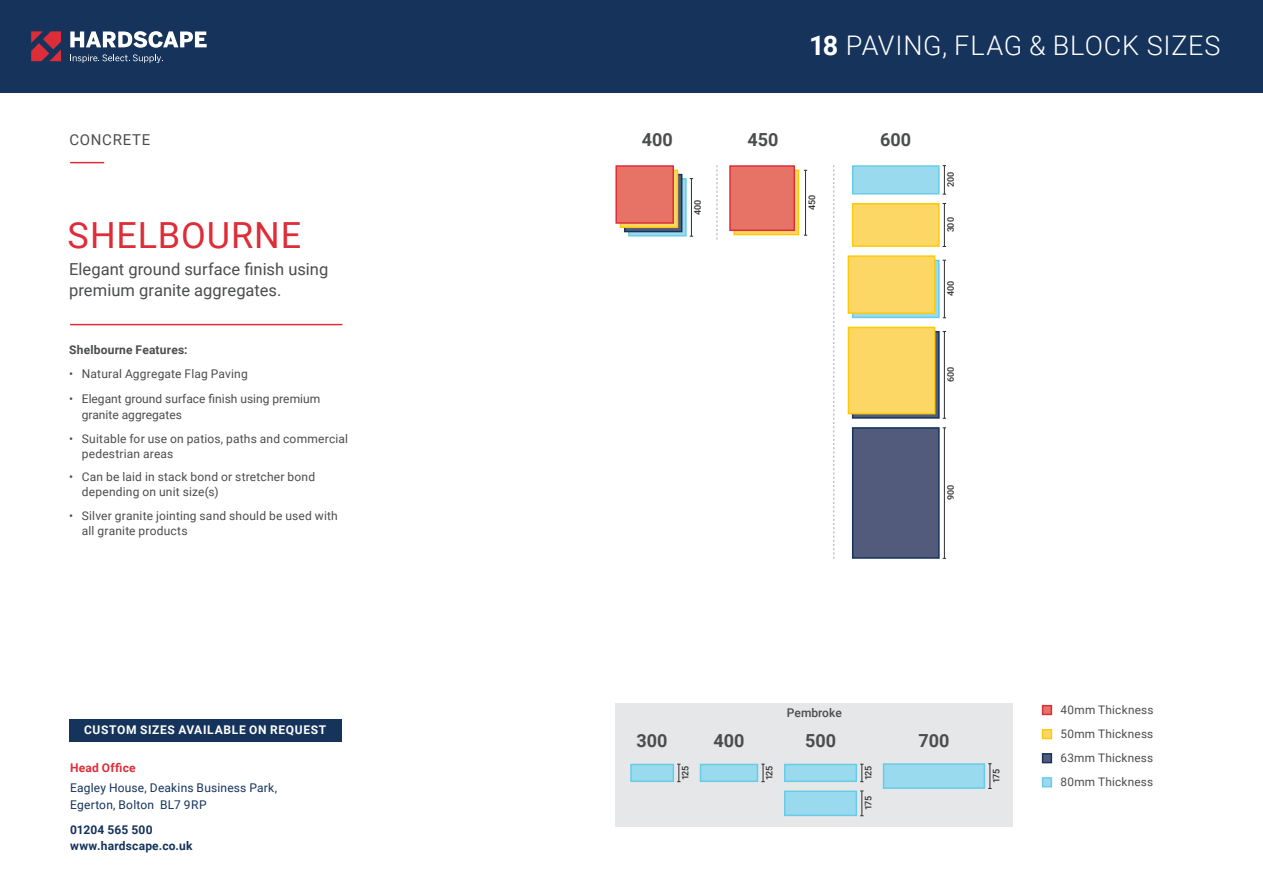
<style>
.page{position:relative;width:1263px;height:893px;background:#fff}
.page>*{position:absolute;margin:0;border:0;box-sizing:border-box;transform-origin:0 0}
.Body{font:36px "Roboto";letter-spacing:.025em;color:#dd2d39}
.Body-2{font:300 27px "Roboto";letter-spacing:.03em;color:#fff}
.t1{font:700 18px "Roboto";color:#4b4c4d}
.Body-3{font:16.5px/21px "Roboto";color:#4b4c4d}
.Body-4{font:15px "Roboto";letter-spacing:.045em;color:#4b4c4d}
.t2{font:12px/15px "Roboto";letter-spacing:.015em;color:#4b4c4d}
.t3{font:12px/16.5px "Roboto";letter-spacing:.015em;color:#15335b}
.t4{font:700 12px "Roboto";letter-spacing:.02em;color:#15335b}
.Body-5{font:700 12px "Roboto";letter-spacing:.055em;color:#fff}
.Body-6{font:700 12px "Roboto";letter-spacing:.015em;color:#4b4c4d}
.t5{font:700 12px "Roboto";letter-spacing:.02em;color:#dd2d39}
.t6{font:500 12px "Roboto";color:#4b4c4d}
.Body-7{font:11.7px "Roboto";letter-spacing:.02em;color:#4b4c4d}
.Body-8{font:500 9px "Roboto";letter-spacing:-.02em;color:#312f30}
.s1{font-weight:700}
</style>
<div class="page">
<div style="left:1042px;top:777px;width:10px;height:10px;background:#9adaee;border:1px solid #68cce7"></div>
<div style="left:0;top:0;width:1263px;height:92px;background:#15335b"></div>
<svg style="left:70px;top:54px;width:93px;height:9px"></svg>
<svg style="left:70px;top:31px;width:137px;height:17px"></svg>
<svg style="left:31px;top:31px;width:30px;height:30px"></svg>
<hr style="left:70px;top:162px;width:34px;height:1px;background:#dd2d39">
<hr style="left:70px;top:324px;width:272px;height:1px;background:#dd2d39">
<div style="left:1042px;top:753px;width:10px;height:10px;background:#525b7b;border:1px solid #15335b"></div>
<div style="left:1042px;top:729px;width:10px;height:10px;background:#fdd766;border:1px solid #fbca08"></div>
<div style="left:1042px;top:705px;width:10px;height:10px;background:#e67365;border:1px solid #dd2d39"></div>
<div style="left:69px;top:719px;width:272px;height:23px;background:#15335b"></div>
<svg style="left:717px;top:165px;width:1px;height:75px"></svg>
<svg style="left:833px;top:165px;width:1px;height:394px"></svg>
<div style="left:733px;top:170px;width:66px;height:65px;background:#facc63;border:2px solid #fbca08"></div>
<div style="left:729px;top:165px;width:66px;height:66px;background:#e67365;border:2px solid #dd2d39"></div>
<hr style="left:805px;top:170px;width:1px;height:65px;background:#312f30">
<div style="left:852px;top:165px;width:88px;height:29px;background:#9adaee;border:2px solid #68cce7"></div>
<svg style="left:943px;top:165px;width:3px;height:30px"></svg>
<div style="left:852px;top:203px;width:88px;height:44px;background:#fdd766;border:1px solid #fbca08"></div>
<hr style="left:944px;top:203px;width:1px;height:43px;background:#312f30">
<div style="left:852px;top:260px;width:88px;height:58px;background:linear-gradient(to right,#9adaee,#9adaee);border:2px solid #68cce7"></div>
<div style="left:848px;top:255px;width:87px;height:59px;background:#fdd766;border:1px solid #fbca08"></div>
<hr style="left:944px;top:260px;width:1px;height:58px;background:#312f30">
<div style="left:852px;top:331px;width:88px;height:88px;background:linear-gradient(to right,#525b7b,#525b7b);border:2px solid #15335b"></div>
<div style="left:848px;top:327px;width:87px;height:87px;background:#fdd766;border:2px solid #fbca08"></div>
<hr style="left:944px;top:331px;width:1px;height:87px;background:#312f30">
<div style="left:852px;top:427px;width:88px;height:132px;background:#525b7b;border:2px solid #15335b"></div>
<hr style="left:944px;top:428px;width:1px;height:130px;background:#312f30">
<svg style="left:628px;top:178px;width:59px;height:59px"></svg>
<svg style="left:624px;top:174px;width:58px;height:58px"></svg>
<div style="left:620px;top:170px;width:58px;height:58px;background:#fdd766;border:2px solid #fbca08"></div>
<div style="left:615px;top:165px;width:59px;height:59px;background:#e67365;border:2px solid #dd2d39"></div>
<hr style="left:691px;top:179px;width:1px;height:57px;background:#312f30">
<div style="left:615px;top:703px;width:398px;height:123px;background:#e6e7e9"></div>
<div style="left:630px;top:764px;width:44px;height:18px;background:#9adaee;border:2px solid #68cce7"></div>
<svg style="left:677px;top:764px;width:3px;height:18px"></svg>
<div style="left:700px;top:764px;width:58px;height:18px;background:#9adaee;border:2px solid #68cce7"></div>
<svg style="left:761px;top:764px;width:4px;height:18px"></svg>
<div style="left:784px;top:764px;width:73px;height:18px;background:#9adaee;border:2px solid #68cce7"></div>
<svg style="left:860px;top:764px;width:3px;height:18px"></svg>
<div style="left:784px;top:790px;width:73px;height:26px;background:#9adaee;border:2px solid #68cce7"></div>
<svg style="left:860px;top:791px;width:3px;height:25px"></svg>
<div style="left:883px;top:763px;width:102px;height:26px;background:#9adaee;border:2px solid #68cce7"></div>
<svg style="left:988px;top:763px;width:3px;height:26px"></svg>
<p class="Body-4" style="left:69px;top:129px;width:83px">CONCRETE</p>
<p class="Body" style="left:68px;top:210px;width:235px">SHELBOURNE</p>
<p class="Body-3" style="left:69px;top:258px;width:261px">Elegant ground surface finish using premium granite aggregates.</p>
<p class="Body-6" style="left:69px;top:342px;width:120px">Shelbourne Features:</p>
<p class="t2" style="left:69px;top:366px;width:180px">• Natural Aggregate Flag Paving</p>
<p class="t2" style="left:82px;top:390px;width:240px;line-height:16.5px;text-indent:-13px">• Elegant ground surface finish using premium granite aggregates</p>
<p class="t2" style="left:82px;top:431px;width:268px;text-indent:-13px">• Suitable for use on patios, paths and commercial pedestrian areas</p>
<p class="t2" style="left:82px;top:469px;width:235px;text-indent:-13px">• Can be laid in stack bond or stretcher bond depending on unit size(s)</p>
<p class="t2" style="left:82px;top:508px;width:258px;text-indent:-13px">• Silver granite jointing sand should be used with all granite products</p>
<p class="Body-5" style="left:84px;top:721px;width:244px">CUSTOM SIZES AVAILABLE ON REQUEST</p>
<p class="t5" style="left:70px;top:759px;width:67px">Head Office</p>
<p class="t3" style="left:70px;top:779px;width:208px">Eagley House, Deakins Business Park,<br>Egerton, Bolton BL7 9RP</p>
<p class="t4" style="left:70px;top:821px;width:84px">01204 565 500</p>
<p class="t4" style="left:70px;top:838px;width:124px">www.hardscape.co.uk</p>
<p class="t1" style="left:642px;top:127px;width:32px">400</p>
<p class="Body-8" style="left:691px;top:215px;width:17px;rotate:-90deg">400</p>
<p class="t1" style="left:747px;top:127px;width:32px">450</p>
<p class="Body-2" style="left:809px;top:27px;width:413px"><span class="s1">18</span> PAVING, FLAG &amp; BLOCK SIZES</p>
<p class="Body-8" style="left:805px;top:210px;width:17px;rotate:-90deg">450</p>
<p class="t1" style="left:880px;top:127px;width:32px">600</p>
<p class="Body-8" style="left:944px;top:187px;width:16px;rotate:-90deg">200</p>
<p class="Body-8" style="left:944px;top:232px;width:17px;rotate:-90deg">300</p>
<p class="Body-8" style="left:944px;top:296px;width:17px;rotate:-90deg">400</p>
<p class="Body-8" style="left:944px;top:382px;width:17px;rotate:-90deg">600</p>
<p class="Body-8" style="left:944px;top:500px;width:17px;rotate:-90deg">900</p>
<p class="t1" style="left:637px;top:728px;width:32px">300</p>
<p class="Body-8" style="left:679px;top:780px;width:16px;rotate:-90deg">125</p>
<p class="t1" style="left:713px;top:728px;width:32px">400</p>
<p class="Body-8" style="left:763px;top:780px;width:16px;rotate:-90deg">125</p>
<p class="t6" style="left:787px;top:704px;width:56px">Pembroke</p>
<p class="t1" style="left:805px;top:728px;width:32px">500</p>
<p class="Body-8" style="left:862px;top:780px;width:16px;rotate:-90deg">125</p>
<p class="Body-8" style="left:862px;top:810px;width:16px;rotate:-90deg">175</p>
<p class="t1" style="left:918px;top:728px;width:32px">700</p>
<p class="Body-8" style="left:990px;top:783px;width:16px;rotate:-90deg">175</p>
<p class="Body-7" style="left:1060px;top:701px;width:94px">40mm Thickness</p>
<p class="Body-7" style="left:1060px;top:725px;width:94px">50mm Thickness</p>
<p class="Body-7" style="left:1060px;top:749px;width:94px">63mm Thickness</p>
<p class="Body-7" style="left:1060px;top:774px;width:94px">80mm Thickness</p>
</div>
